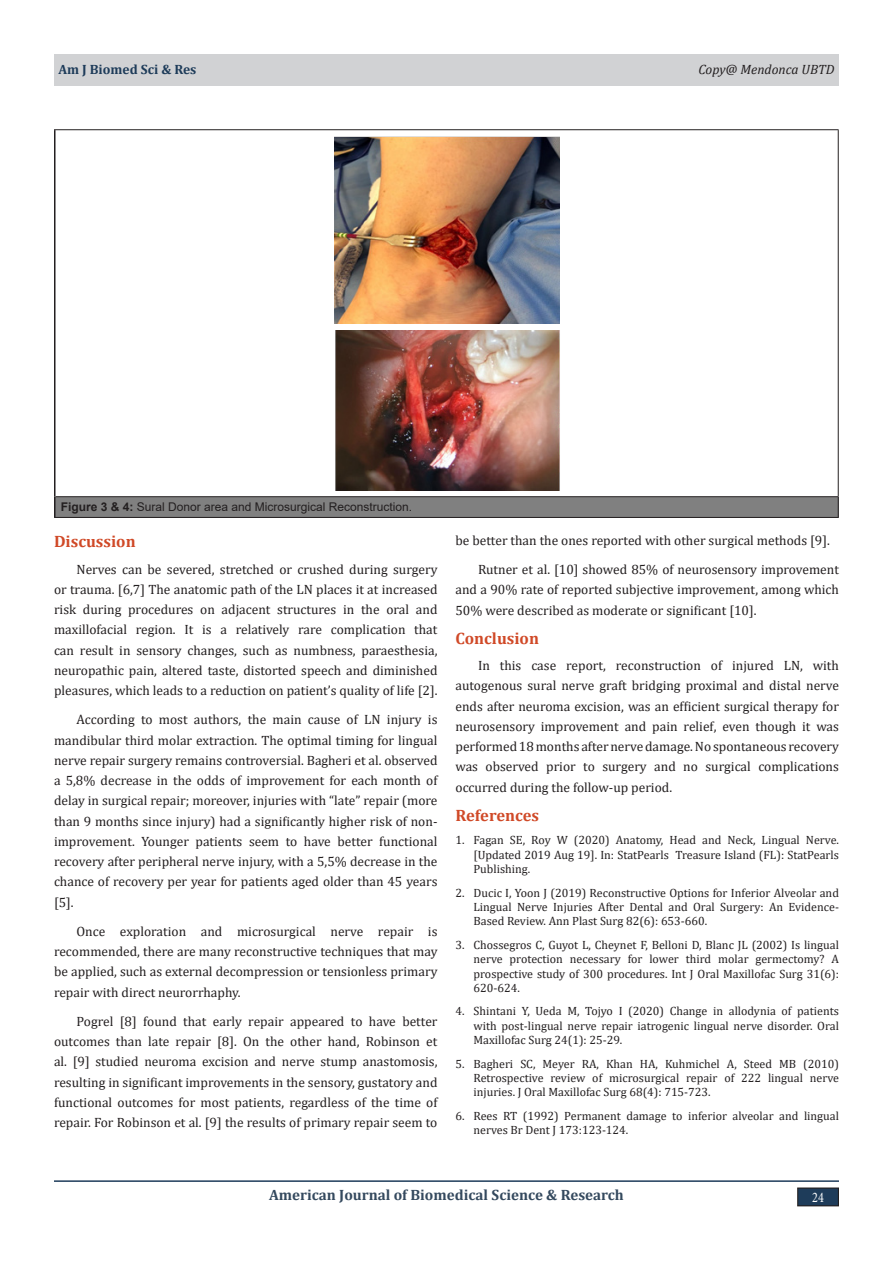
<style>
.page{position:relative;width:893px;height:1263px;background:#fff}
.page>*{position:absolute;margin:0;border:0;box-sizing:border-box;transform-origin:0 0}
.t1{font:700 16.5px "Cambria";color:#d04927}
.t2{font:700 15px "Cambria";color:#34495e}
.t3{font:14.7px "Minion Pro";color:#fff;scale:.83 1}
.t4{font:13.5px/20.2px "Cambria";color:#231f20;text-align:justify}
.t5{font:italic 13.5px "Cambria";color:#231f20}
.t6{font:700 13.5px "Cambria";color:#1e3c5a}
.t7{font:12px/14.4px "Cambria";color:#231f20;text-align:justify}
.t8{font:12px "Arial";color:#231f20}
.s1{font-weight:700}
</style>
<div class="page">
<hr style="left:54px;top:1180px;width:785px;height:2px;background:#1e3c5a">
<div style="left:54px;top:54px;width:785px;height:31px;background:#d1d2d4"></div>
<div style="left:798px;top:1188px;width:40px;height:18px;background:#1e3c5a"></div>
<div style="left:797px;top:1187px;width:42px;height:19px;border:1px solid #231f20"></div>
<div style="left:55px;top:497px;width:783px;height:20px;background:#808080"></div>
<hr style="left:54px;top:130px;width:2px;height:367px;background:#231f20">
<hr style="left:54px;top:497px;width:2px;height:20px;background:#231f20">
<hr style="left:54px;top:129px;width:785px;height:1px;background:#231f20">
<hr style="left:838px;top:130px;width:1px;height:366px;background:#231f20">
<hr style="left:56px;top:496px;width:783px;height:1px;background:#231f20">
<svg style="left:838px;top:497px;width:1px;height:20px"></svg>
<hr style="left:54px;top:517px;width:785px;height:1px;background:#231f20">
<img style="left:334px;top:137px;width:226px;height:186px">
<img style="left:335px;top:330px;width:225px;height:161px">
<p class="t6" style="left:58px;top:59px;width:139px">Am J Biomed Sci &amp; Res</p>
<p class="t5" style="left:698px;top:59px;width:137px">Copy@ Mendonca UBTD</p>
<p class="t8" style="left:61px;top:499px;width:353px"><span class="s1">Figure 3 &amp; 4:</span> Sural Donor area and Microsurgical Reconstruction.</p>
<p class="t1" style="left:54px;top:530px;width:83px">Discussion</p>
<p class="t4" style="left:54px;top:559px;width:385px;text-indent:22px">Nerves can be severed, stretched or crushed during surgery or trauma. [6,7] The anatomic path of the LN places it at increased risk during procedures on adjacent structures in the oral and maxillofacial region. It is a relatively rare complication that can result in sensory changes, such as numbness, paraesthesia, neuropathic pain, altered taste, distorted speech and diminished pleasures, which leads to a reduction on patient’s quality of life [2].</p>
<p class="t4" style="left:54px;top:709px;width:385px;text-indent:22px">According to most authors, the main cause of LN injury is mandibular third molar extraction. The optimal timing for lingual nerve repair surgery remains controversial. Bagheri et al. observed a 5,8% decrease in the odds of improvement for each month of delay in surgical repair; moreover, injuries with “late” repair (more than 9 months since injury) had a significantly higher risk of non&shy;improvement. Younger patients seem to have better functional recovery after peripheral nerve injury, with a 5,5% decrease in the chance of recovery per year for patients aged older than 45 years [5].</p>
<p class="t4" style="left:54px;top:921px;width:385px;text-indent:22px">Once exploration and microsurgical nerve repair is recommended, there are many reconstructive techniques that may be applied, such as external decompression or tensionless primary repair with direct neurorrhaphy.</p>
<p class="t4" style="left:54px;top:1011px;width:385px;text-indent:22px">Pogrel [8] found that early repair appeared to have better outcomes than late repair [8]. On the other hand, Robinson et al. [9] studied neuroma excision and nerve stump anastomosis, resulting in significant improvements in the sensory, gustatory and functional outcomes for most patients, regardless of the time of repair. For Robinson et al. [9] the results of primary repair seem to</p>
<p class="t4" style="left:455px;top:530px;width:376px">be better than the ones reported with other surgical methods [9].</p>
<p class="t4" style="left:455px;top:559px;width:385px;text-indent:22px">Rutner et al. [10] showed 85% of neurosensory improvement and a 90% rate of reported subjective improvement, among which 50% were described as moderate or significant [10].</p>
<p class="t1" style="left:455px;top:627px;width:85px">Conclusion</p>
<p class="t4" style="left:455px;top:655px;width:385px;text-indent:22px">In this case report, reconstruction of injured LN, with autogenous sural nerve graft bridging proximal and distal nerve ends after neuroma excision, was an efficient surgical therapy for neurosensory improvement and pain relief, even though it was performed 18 months after nerve damage. No spontaneous recovery was observed prior to surgery and no surgical complications occurred during the follow-up period.</p>
<p class="t1" style="left:455px;top:804px;width:85px">References</p>
<p class="t7" style="left:473px;top:833px;width:367px;text-indent:-18px">1. Fagan SE, Roy W (2020) Anatomy, Head and Neck, Lingual Nerve. [Updated 2019 Aug 19]. In: StatPearls Treasure Island (FL): StatPearls Publishing.</p>
<p class="t7" style="left:473px;top:885px;width:367px;text-indent:-18px">2. Ducic I, Yoon J (2019) Reconstructive Options for Inferior Alveolar and Lingual Nerve Injuries After Dental and Oral Surgery: An Evidence-Based Review. Ann Plast Surg 82(6): 653-660.</p>
<p class="t7" style="left:473px;top:937px;width:367px;text-indent:-18px">3. Chossegros C, Guyot L, Cheynet F, Belloni D, Blanc JL (2002) Is lingual nerve protection necessary for lower third molar germectomy? A prospective study of 300 procedures. Int J Oral Maxillofac Surg 31(6):<br>620-624.</p>
<p class="t7" style="left:473px;top:1004px;width:367px;text-indent:-18px">4. Shintani Y, Ueda M, Tojyo I (2020) Change in allodynia of patients with post-lingual nerve repair iatrogenic lingual nerve disorder. Oral Maxillofac Surg 24(1): 25-29.</p>
<p class="t7" style="left:473px;top:1056px;width:367px;text-indent:-18px">5. Bagheri SC, Meyer RA, Khan HA, Kuhmichel A, Steed MB (2010)<br>Retrospective review of microsurgical repair of 222 lingual nerve injuries. J Oral Maxillofac Surg 68(4): 715-723.</p>
<p class="t7" style="left:473px;top:1108px;width:367px;text-indent:-18px">6. Rees RT (1992) Permanent damage to inferior alveolar and lingual nerves Br Dent J 173:123-124.</p>
<p class="t2" style="left:269px;top:1184px;width:356px">American Journal of Biomedical Science &amp; Research</p>
<p class="t3" style="left:812px;top:1188px;width:16px">24</p>
</div>
